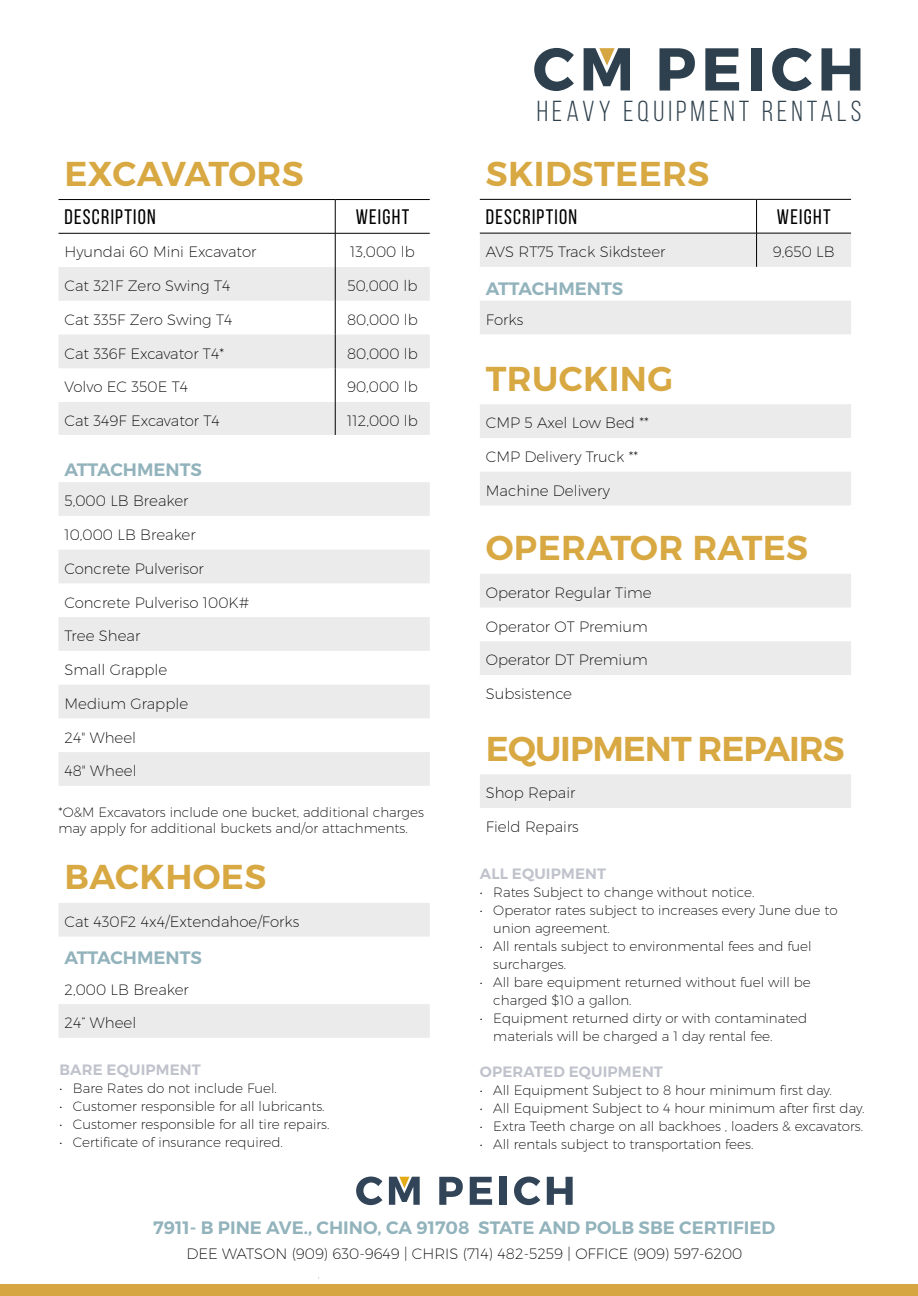
<style>
.page{position:relative;width:918px;height:1296px;background:#fff}
.page>*{position:absolute;margin:0;border:0;box-sizing:border-box;transform-origin:0 0}
.t1{font:600 34.5px "Montserrat";letter-spacing:.01em;color:#d8a843}
.t2{font:600 34.5px "Montserrat";letter-spacing:-.03em;color:#d8a843}
.t3{font:28.95px "Bebas Neue";letter-spacing:.14em;color:#2e404d}
.t4{font:21px "Bebas Neue";letter-spacing:.06em;color:#000}
.t5{font:600 18px "Montserrat";color:#92b3bc}
.t6{font:200 15px "Montserrat";color:#000}
.t7{font:600 15px "Montserrat";letter-spacing:.01em;color:#c0c3cc}
.t8{font:200 13.5px/18px "Montserrat";color:#000}
</style>
<div class="page">
<svg style="left:58px;top:267px;width:372px;height:519px;fill:#ededee"></svg>
<hr style="left:335px;top:200px;width:1px;height:33px;background:#000">
<hr style="left:58px;top:199px;width:277px;height:1px;background:#000">
<hr style="left:335px;top:199px;width:95px;height:1px;background:#000">
<hr style="left:58px;top:233px;width:277px;height:1px;background:#000">
<hr style="left:335px;top:233px;width:95px;height:1px;background:#000">
<hr style="left:335px;top:233px;width:1px;height:34px;background:#000">
<hr style="left:335px;top:267px;width:1px;height:34px;background:#000">
<hr style="left:335px;top:301px;width:1px;height:34px;background:#000">
<hr style="left:335px;top:335px;width:1px;height:33px;background:#000">
<hr style="left:335px;top:368px;width:1px;height:34px;background:#000">
<hr style="left:335px;top:402px;width:1px;height:33px;background:#000">
<svg style="left:58px;top:903px;width:372px;height:135px"></svg>
<svg style="left:480px;top:234px;width:371px;height:100px"></svg>
<hr style="left:756px;top:200px;width:1px;height:33px;background:#000">
<hr style="left:480px;top:199px;width:277px;height:1px;background:#000">
<hr style="left:757px;top:199px;width:94px;height:1px;background:#000">
<hr style="left:756px;top:233px;width:1px;height:34px;background:#000">
<hr style="left:480px;top:233px;width:277px;height:1px;background:#000">
<hr style="left:757px;top:233px;width:94px;height:1px;background:#000">
<div style="left:480px;top:774px;width:371px;height:34px;background:#ebebec"></div>
<svg style="left:480px;top:404px;width:371px;height:102px"></svg>
<div style="left:0;top:1284px;width:918px;height:12px;background:#d6a642"></div>
<svg style="left:356px;top:1177px;width:26px;height:28px"></svg>
<svg style="left:439px;top:1177px;width:24px;height:28px"></svg>
<svg style="left:470px;top:1177px;width:22px;height:28px"></svg>
<div style="left:500px;top:1177px;width:7px;height:28px;background:#324458"></div>
<svg style="left:514px;top:1177px;width:26px;height:28px"></svg>
<svg style="left:547px;top:1177px;width:26px;height:28px"></svg>
<svg style="left:389px;top:1177px;width:31px;height:28px"></svg>
<svg style="left:534px;top:48px;width:40px;height:43px"></svg>
<svg style="left:660px;top:48px;width:35px;height:43px"></svg>
<svg style="left:705px;top:48px;width:34px;height:43px"></svg>
<div style="left:751px;top:48px;width:11px;height:43px;background:#2e404d"></div>
<svg style="left:772px;top:48px;width:40px;height:43px"></svg>
<svg style="left:821px;top:48px;width:39px;height:43px"></svg>
<svg style="left:584px;top:48px;width:46px;height:42px"></svg>
<svg style="left:480px;top:574px;width:371px;height:101px"></svg>
<p class="t1" style="left:64px;top:152px;width:241px">EXCAVATORS</p>
<p class="t4" style="left:64px;top:206px;width:93px">DESCRIPTION</p>
<p class="t4" style="left:356px;top:206px;width:55px">WEIGHT</p>
<p class="t6" style="left:64px;top:243px;width:193px">Hyundai 60 Mini Excavator</p>
<p class="t6" style="left:350px;top:243px;width:66px">13,000 lb</p>
<p class="t6" style="left:64px;top:277px;width:167px">Cat 321F Zero Swing T4</p>
<p class="t6" style="left:348px;top:277px;width:71px">50,000 lb</p>
<p class="t6" style="left:64px;top:310px;width:170px">Cat 335F Zero Swing T4</p>
<p class="t6" style="left:347px;top:310px;width:72px">80,000 lb</p>
<p class="t6" style="left:64px;top:344px;width:161px">Cat 336F Excavator T4*</p>
<p class="t6" style="left:347px;top:344px;width:72px">80,000 lb</p>
<p class="t6" style="left:64px;top:378px;width:125px">Volvo EC 350E T4</p>
<p class="t6" style="left:347px;top:378px;width:72px">90,000 lb</p>
<p class="t6" style="left:64px;top:411px;width:157px">Cat 349F Excavator T4</p>
<p class="t6" style="left:347px;top:411px;width:72px">112,000 lb</p>
<p class="t5" style="left:64px;top:459px;width:139px">ATTACHMENTS</p>
<p class="t6" style="left:64px;top:492px;width:126px">5,000 LB Breaker</p>
<p class="t6" style="left:64px;top:526px;width:133px">10,000 LB Breaker</p>
<p class="t6" style="left:64px;top:559px;width:141px">Concrete Pulverisor</p>
<p class="t6" style="left:64px;top:593px;width:186px">Concrete Pulveriso 100K#</p>
<p class="t6" style="left:64px;top:627px;width:77px">Tree Shear</p>
<p class="t6" style="left:64px;top:661px;width:104px">Small Grapple</p>
<p class="t6" style="left:64px;top:694px;width:125px">Medium Grapple</p>
<p class="t6" style="left:64px;top:728px;width:73px">24" Wheel</p>
<p class="t6" style="left:64px;top:762px;width:74px">48" Wheel</p>
<p class="t8" style="left:58px;top:804px;width:367px;line-height:16.2px">*O&amp;M Excavators include one bucket, additional charges may apply for additional buckets and/or attachments.</p>
<p class="t1" style="left:64px;top:856px;width:203px">BACKHOES</p>
<p class="t6" style="left:64px;top:913px;width:236px">Cat 430F2 4x4/Extendahoe/Forks</p>
<p class="t5" style="left:64px;top:947px;width:139px">ATTACHMENTS</p>
<p class="t6" style="left:64px;top:980px;width:126px">2,000 LB Breaker</p>
<p class="t6" style="left:64px;top:1014px;width:73px">24” Wheel</p>
<p class="t7" style="left:59px;top:1061px;width:143px">BARE EQUIPMENT</p>
<p class="t8" style="left:59px;top:1079px;width:219px">• Bare Rates do not include Fuel.</p>
<p class="t8" style="left:59px;top:1097px;width:267px">• Customer responsible for all lubricants.</p>
<p class="t8" style="left:59px;top:1115px;width:272px">• Customer responsible for all tire repairs.</p>
<p class="t8" style="left:59px;top:1133px;width:225px">• Certificate of insurance required.</p>
<p class="t3" style="left:537px;top:96px;width:326px">HEAVY EQUIPMENT RENTALS</p>
<p class="t1" style="left:486px;top:152px;width:225px">SKIDSTEERS</p>
<p class="t4" style="left:486px;top:205px;width:93px">DESCRIPTION</p>
<p class="t4" style="left:777px;top:205px;width:55px">WEIGHT</p>
<p class="t6" style="left:486px;top:243px;width:181px">AVS RT75 Track Sikdsteer</p>
<p class="t6" style="left:773px;top:243px;width:63px">9,650 LB</p>
<p class="t5" style="left:486px;top:277px;width:139px">ATTACHMENTS</p>
<p class="t6" style="left:486px;top:310px;width:39px">Forks</p>
<p class="t1" style="left:486px;top:357px;width:189px">TRUCKING</p>
<p class="t6" style="left:486px;top:414px;width:164px">CMP 5 Axel Low Bed **</p>
<p class="t6" style="left:486px;top:448px;width:154px">CMP Delivery Truck **</p>
<p class="t6" style="left:486px;top:481px;width:126px">Machine Delivery</p>
<p class="t1" style="left:486px;top:526px;width:324px">OPERATOR RATES</p>
<p class="t6" style="left:486px;top:583px;width:167px">Operator Regular Time</p>
<p class="t6" style="left:486px;top:617px;width:164px">Operator OT Premium</p>
<p class="t6" style="left:486px;top:651px;width:163px">Operator DT Premium</p>
<p class="t6" style="left:486px;top:685px;width:88px">Subsistence</p>
<p class="t2" style="left:486px;top:727px;width:360px">EQUIPMENT REPAIRS</p>
<p class="t6" style="left:486px;top:784px;width:91px">Shop Repair</p>
<p class="t6" style="left:486px;top:818px;width:95px">Field Repairs</p>
<p class="t7" style="left:480px;top:864px;width:128px">ALL EQUIPMENT</p>
<p class="t8" style="left:480px;top:882px;width:276px">• Rates Subject to change without notice.</p>
<p class="t8" style="left:493px;top:900px;width:346px;text-indent:-14px">• Operator rates subject to increases every June due to union agreement.</p>
<p class="t8" style="left:493px;top:936px;width:320px;text-indent:-14px">• All rentals subject to environmental fees and fuel surcharges.</p>
<p class="t8" style="left:493px;top:972px;width:319px;text-indent:-14px">• All bare equipment returned without fuel will be charged $10 a gallon.</p>
<p class="t8" style="left:493px;top:1008px;width:316px;text-indent:-14px">• Equipment returned dirty or with contaminated materials will be charged a 1 day rental fee.</p>
<p class="t7" style="left:480px;top:1062px;width:185px">OPERATED EQUIPMENT</p>
<p class="t8" style="left:480px;top:1081px;width:354px">• All Equipment Subject to 8 hour minimum first day.</p>
<p class="t8" style="left:480px;top:1099px;width:386px">• All Equipment Subject to 4 hour minimum after first day.</p>
<p class="t8" style="left:480px;top:1117px;width:385px">• Extra Teeth charge on all backhoes , loaders &amp; excavators.</p>
<p class="t8" style="left:480px;top:1135px;width:275px">• All rentals subject to transportation fees.</p>
<p class="t5" style="left:153px;top:1216px;width:624px">7911- B PINE AVE., CHINO, CA 91708 STATE AND POLB SBE CERTIFIED</p>
<p class="t6" style="left:186px;top:1244px;width:558px">DEE WATSON (909) 630-9649 | CHRIS (714) 482-5259 | OFFICE (909) 597-6200</p>
</div>
